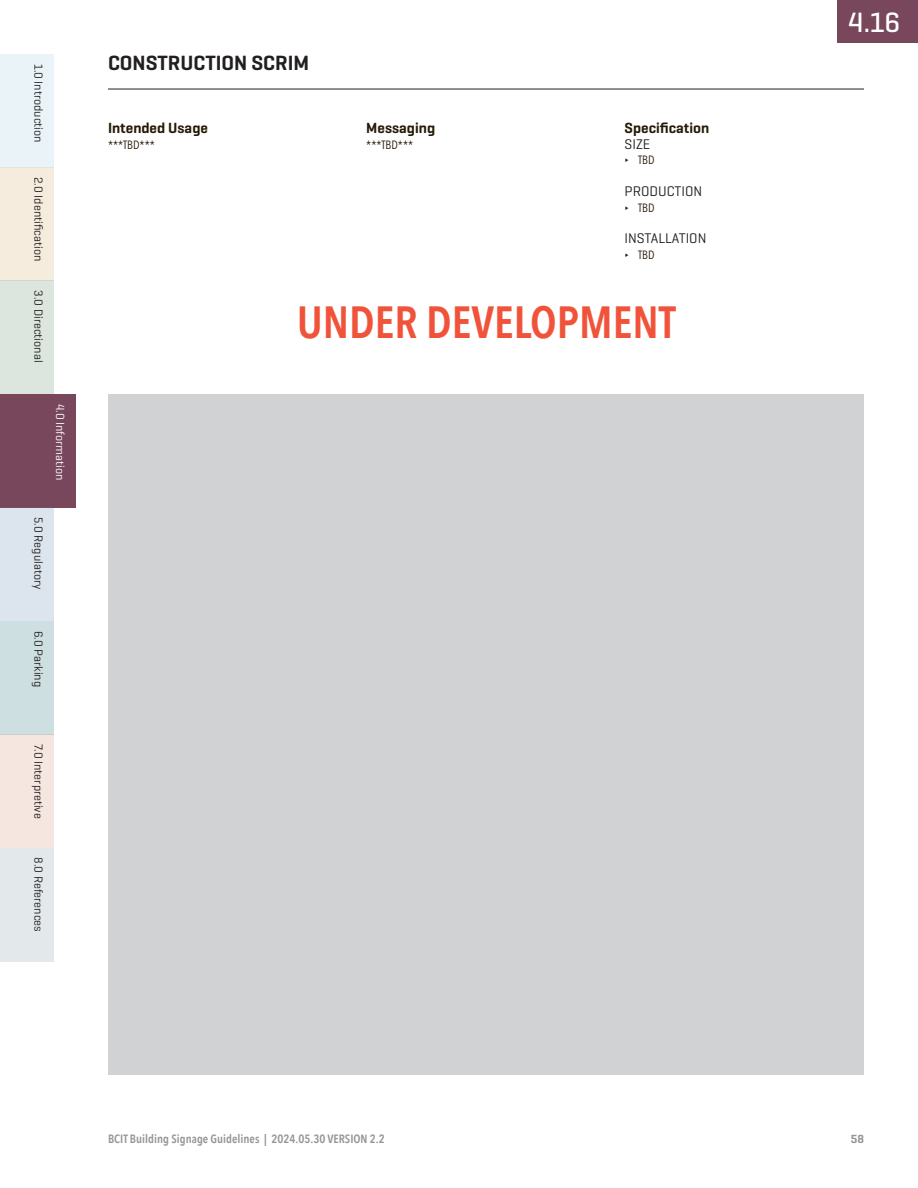
<style>
.page{position:relative;width:918px;height:1188px;background:#fff}
.page>*{position:absolute;margin:0;border:0;box-sizing:border-box;transform-origin:0 0}
.t1{font:600 45px "Avenir Next Condensed";color:#f1533a}
.t2{font:500 28.5px "Geogrotesque";color:#fff}
.Subsection_Heading_Rule_Below{font:600 21px "Geogrotesque";color:#231f20}
.Specification_Heading{font:600 15px "Geogrotesque";color:#251a05}
.Specification_Heading-2{font:14.25px "Geogrotesque";color:#231f20}
.Specification_Body{font:14.25px "Geogrotesque";color:#231f20}
.t3{font:12px "Geogrotesque";color:#231f20}
.t4{font:600 12px "Avenir Next Condensed";color:#939598}
.Specification_Body-2{font:12px "Avenir Next Condensed";color:#251a05}
.t5{font:12px "Geogrotesque";color:#fff}
.t6{font:600 12px "Geogrotesque";color:#939598}
.s1{font-family:"Geogrotesque"}
</style>
<div class="page">
<hr style="left:108px;top:89px;width:756px;height:1px;background:#231f20">
<div style="left:0;top:54px;width:54px;height:113px;background:#eaf4f8"></div>
<div style="left:0;top:394px;width:76px;height:114px;background:#78475b"></div>
<div style="left:0;top:167px;width:54px;height:114px;background:#f6ecde"></div>
<div style="left:0;top:281px;width:54px;height:113px;background:#dce6de"></div>
<div style="left:0;top:508px;width:54px;height:113px;background:#dce5ed"></div>
<div style="left:0;top:621px;width:54px;height:113px;background:#cddfe0"></div>
<div style="left:0;top:734px;width:54px;height:114px;background:#f6e6e0"></div>
<div style="left:0;top:848px;width:54px;height:113px;background:#e3e9eb"></div>
<div style="left:838px;top:0;width:80px;height:42px;background:#78475b"></div>
<div style="left:108px;top:394px;width:756px;height:681px;background:#d1d2d4"></div>
<p class="t3" style="left:46px;top:64px;width:81px;rotate:90deg">1.0 Introduction</p>
<p class="t3" style="left:46px;top:177px;width:86px;rotate:90deg">2.0 Identification</p>
<p class="t3" style="left:46px;top:290px;width:73px;rotate:90deg">3.0 Directional</p>
<p class="t5" style="left:68px;top:404px;width:78px;rotate:90deg">4.0 Information</p>
<p class="t3" style="left:46px;top:517px;width:74px;rotate:90deg">5.0 Regulatory</p>
<p class="t3" style="left:46px;top:631px;width:58px;rotate:90deg">6.0 Parking</p>
<p class="t3" style="left:46px;top:744px;width:76px;rotate:90deg">7.0 Interpretive</p>
<p class="t3" style="left:46px;top:857px;width:76px;rotate:90deg">8.0 References</p>
<p class="Subsection_Heading_Rule_Below" style="left:108px;top:50px;width:203px">CONSTRUCTION SCRIM</p>
<p class="Specification_Heading" style="left:108px;top:118px;width:102px">Intended Usage</p>
<p class="Specification_Body-2" style="left:108px;top:134px;width:48px">***TBD***</p>
<p class="Specification_Heading" style="left:366px;top:118px;width:70px">Messaging</p>
<p class="Specification_Body-2" style="left:366px;top:134px;width:48px">***TBD***</p>
<p class="Specification_Heading" style="left:625px;top:118px;width:86px">Specification</p>
<p class="Specification_Body" style="left:625px;top:135px;width:27px">SIZE</p>
<p class="Specification_Body-2" style="left:625px;top:150px;width:31px"><span class="s1">∂</span> TBD</p>
<p class="Specification_Heading-2" style="left:625px;top:182px;width:79px">PRODUCTION</p>
<p class="Specification_Body-2" style="left:625px;top:197px;width:31px"><span class="s1">∂</span> TBD</p>
<p class="Specification_Heading-2" style="left:625px;top:229px;width:83px">INSTALLATION</p>
<p class="Specification_Body-2" style="left:625px;top:244px;width:31px"><span class="s1">∂</span> TBD</p>
<p class="t1" style="left:297px;top:283px;width:380px">UNDER DEVELOPMENT</p>
<p class="t2" style="left:848px;top:4px;width:53px">4.16</p>
<p class="t4" style="left:108px;top:1129px;width:278px">BCIT Building Signage Guidelines | 2024.05.30 VERSION 2.2</p>
<p class="t6" style="left:851px;top:1131px;width:15px">58</p>
</div>
